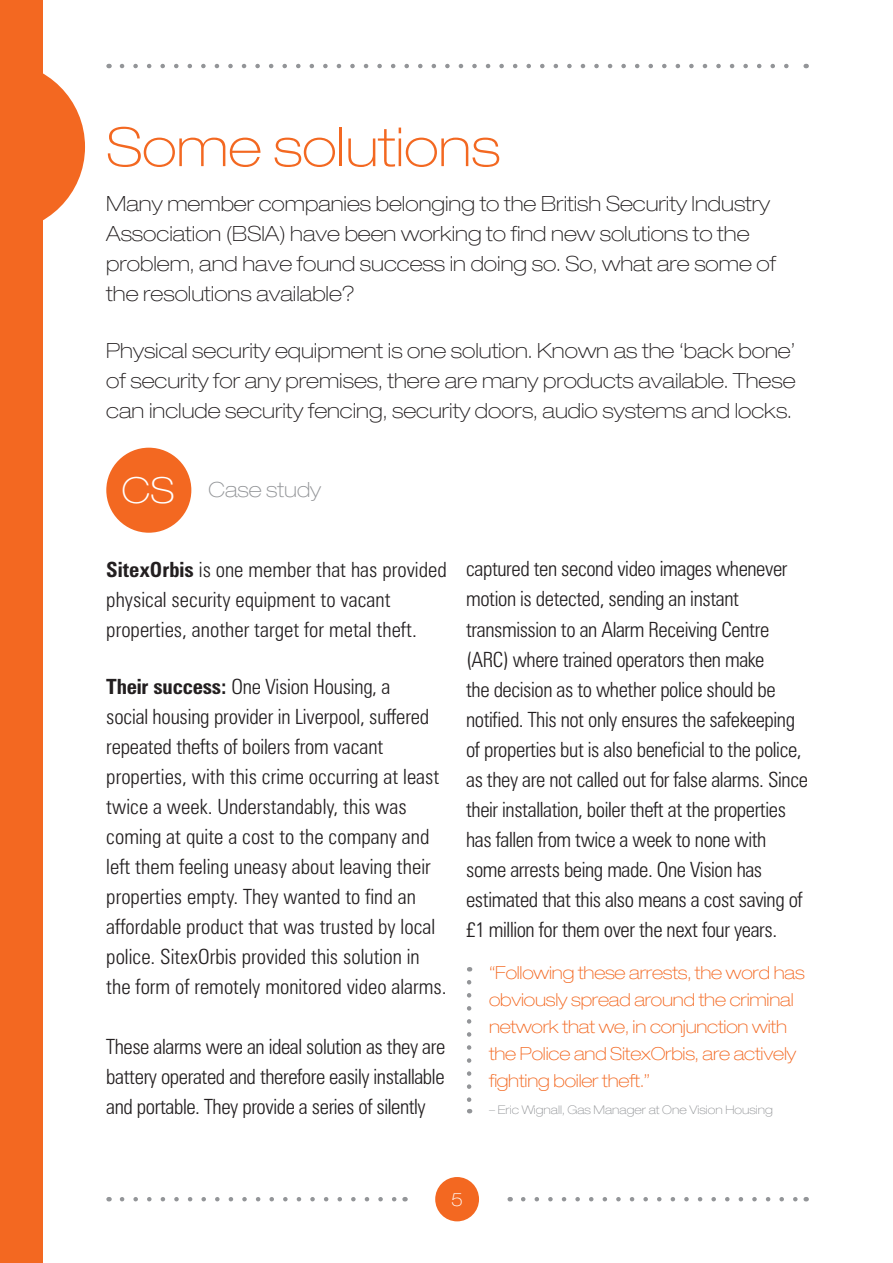
<style>
.page{position:relative;width:893px;height:1263px;background:#fff}
.page>*{position:absolute;margin:0;border:0;box-sizing:border-box;transform-origin:0 0}
.t1{font:100 expanded 54px "Helvetica Neue LT Std";color:#f36821}
.intro_paragraph{font:100 expanded 36px "Helvetica Neue LT Std";color:#fff}
.t2{font:300 condensed 21px/30px "Zurich BT";letter-spacing:-.02em;color:#231f20;text-align:justify}
.t3{font:300 condensed 21px/30px "Zurich BT";color:#231f20}
.intro_paragraph-2{font:100 expanded 21px/30px "Helvetica Neue LT Std";color:#231f20}
.intro_paragraph-3{font:100 expanded 21px "Helvetica Neue LT Std";color:#939598}
.t4{font:100 expanded 18px/27px "Helvetica Neue LT Std";letter-spacing:-.01em;color:#f36821}
.t5{font:100 expanded 18px "Helvetica Neue LT Std";color:#fff}
.t6{font:100 expanded 12px "Helvetica Neue LT Std";color:#939598}
.s1{font-weight:700}
</style>
<div class="page">
<div style="left:435px;top:1177px;width:44px;height:44px;background:#f36821;border-radius:50%"></div>
<svg style="left:122px;top:1197px;width:275px;height:4px"></svg>
<div style="left:0;top:0;width:43px;height:1263px;background:#f36821"></div>
<svg style="left:523px;top:1197px;width:275px;height:4px"></svg>
<svg style="left:122px;top:64px;width:667px;height:4px"></svg>
<svg style="left:467px;top:982px;width:4px;height:131px"></svg>
<div style="left:106px;top:448px;width:85px;height:85px;background:#f36821;border-radius:50%"></div>
<svg style="left:43px;top:73px;width:42px;height:148px"></svg>
<p class="t1" style="left:106px;top:115px;width:396px">Some solutions</p>
<p class="intro_paragraph-2" style="left:106px;top:188px;width:671px">Many member companies belonging to the British Security Industry Association (BSIA) have been working to find new solutions to the problem, and have found success in doing so. So, what are some of the resolutions available?</p>
<p class="intro_paragraph-2" style="left:106px;top:335px;width:691px;text-align:justify">Physical security equipment is one solution. Known as the ‘back bone’ of security for any premises, there are many products available. These can include security fencing, security doors, audio systems and locks.</p>
<p class="intro_paragraph" style="left:122px;top:469px;width:54px">CS</p>
<p class="intro_paragraph-3" style="left:208px;top:477px;width:114px">Case study</p>
<p class="t3" style="left:106px;top:554px;width:342px"><span class="s1">SitexOrbis</span> is one member that has provided physical security equipment to vacant properties, another target for metal theft.</p>
<p class="t3" style="left:106px;top:671px;width:342px"><span class="s1">Their success:</span> One Vision Housing, a<br>social housing provider in Liverpool, suffered repeated thefts of boilers from vacant properties, with this crime occurring at least twice a week. Understandably, this was coming at quite a cost to the company and left them feeling uneasy about leaving their properties empty. They wanted to find an affordable product that was trusted by local police. SitexOrbis provided this solution in the form of remotely monitored video alarms.</p>
<p class="t2" style="left:106px;top:1032px;width:341px">These alarms were an ideal solution as they are battery operated and therefore easily installable and portable. They provide a series of silently</p>
<p class="t2" style="left:466px;top:554px;width:343px;text-align:left">captured ten second video images whenever motion is detected, sending an instant transmission to an Alarm Receiving Centre (ARC) where trained operators then make<br>the decision as to whether police should be notified. This not only ensures the safekeeping of properties but is also beneficial to the police, as they are not called out for false alarms. Since their installation, boiler theft at the properties has fallen from twice a week to none with some arrests being made. One Vision has estimated that this also means a cost saving of £1 million for them over the next four years.</p>
<p class="t4" style="left:489px;top:959px;width:317px">“Following these arrests, the word has obviously spread around the criminal network that we, in conjunction with the Police and SitexOrbis, are actively fighting boiler theft.”</p>
<p class="t6" style="left:489px;top:1103px;width:285px">– Eric Wignall, Gas Manager at One Vision Housing</p>
<p class="t5" style="left:451px;top:1188px;width:13px">5</p>
</div>
